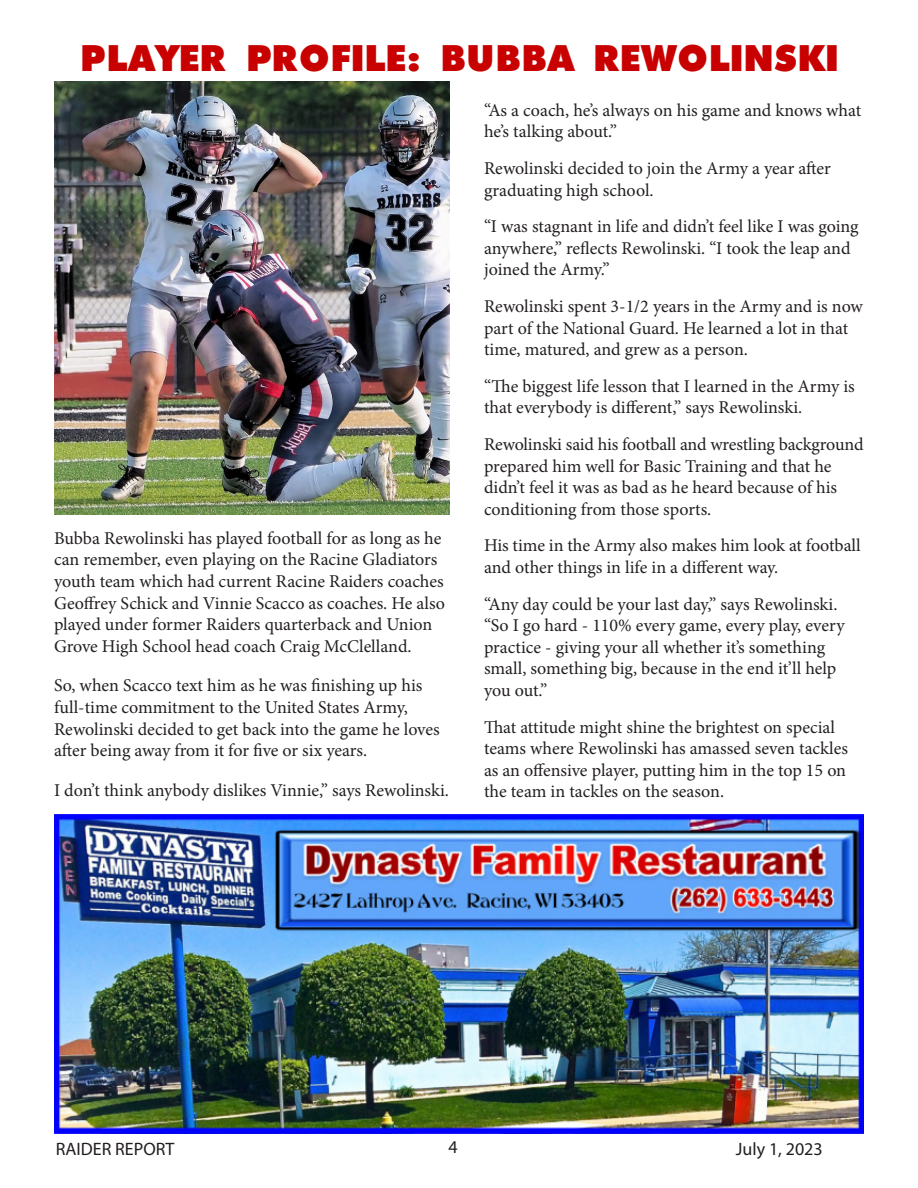
<style>
.page{position:relative;width:918px;height:1188px;background:#fff}
.page>*{position:absolute;margin:0;border:0;box-sizing:border-box;transform-origin:0 0}
.t1{font:36px "Raiders";letter-spacing:.025em;color:#c80000}
.t2{font:18px/21.6px "Minion Pro";color:#231f20}
.t3{font:18px "Myriad Pro";color:#231f20}
</style>
<div class="page">
<img style="left:54px;top:814px;width:810px;height:320px">
<img style="left:54px;top:81px;width:396px;height:433px">
<p class="t1" style="left:80px;top:36px;width:759px">PLAYER PROFILE: BUBBA REWOLINSKI</p>
<p class="t2" style="left:54px;top:527px;width:392px">Bubba Rewolinski has played football for as long as he can remember, even playing on the Racine Gladiators youth team which had current Racine Raiders coaches Geoffrey Schick and Vinnie Scacco as coaches. He also played under former Raiders quarterback and Union Grove High School head coach Craig McClelland.</p>
<p class="t2" style="left:54px;top:675px;width:387px">So, when Scacco text him as he was finishing up his full-time commitment to the United States Army, Rewolinski decided to get back into the game he loves after being away from it for five or six years.</p>
<p class="t2" style="left:54px;top:779px;width:396px">I don’t think anybody dislikes Vinnie,” says Rewolinski.</p>
<p class="t2" style="left:484px;top:99px;width:379px">“As a coach, he’s always on his game and knows what he’s talking about.”</p>
<p class="t2" style="left:484px;top:158px;width:348px">Rewolinski decided to join the Army a year after graduating high school.</p>
<p class="t2" style="left:484px;top:216px;width:376px">“I was stagnant in life and didn’t feel like I was going anywhere,” reflects Rewolinski. “I took the leap and joined the Army.”</p>
<p class="t2" style="left:484px;top:296px;width:380px">Rewolinski spent 3-1/2 years in the Army and is now part of the National Guard. He learned a lot in that time, matured, and grew as a person.</p>
<p class="t2" style="left:484px;top:375px;width:372px">“The biggest life lesson that I learned in the Army is that everybody is different,” says Rewolinski.</p>
<p class="t2" style="left:484px;top:434px;width:381px">Rewolinski said his football and wrestling background prepared him well for Basic Training and that he didn’t feel it was as bad as he heard because of his conditioning from those sports.</p>
<p class="t2" style="left:484px;top:535px;width:378px">His time in the Army also makes him look at football and other things in life in a different way.</p>
<p class="t2" style="left:484px;top:593px;width:362px">“Any day could be your last day,” says Rewolinski. “So I go hard - 110% every game, every play, every practice - giving your all whether it’s something small, something big, because in the end it’ll help you out.”</p>
<p class="t2" style="left:484px;top:716px;width:365px">That attitude might shine the brightest on special teams where Rewolinski has amassed seven tackles as an offensive player, putting him in the top 15 on the team in tackles on the season.</p>
<p class="t3" style="left:56px;top:1138px;width:120px">RAIDER REPORT</p>
<p class="t3" style="left:449px;top:1136px;width:11px">4</p>
<p class="t3" style="left:736px;top:1138px;width:88px">July 1, 2023</p>
</div>
